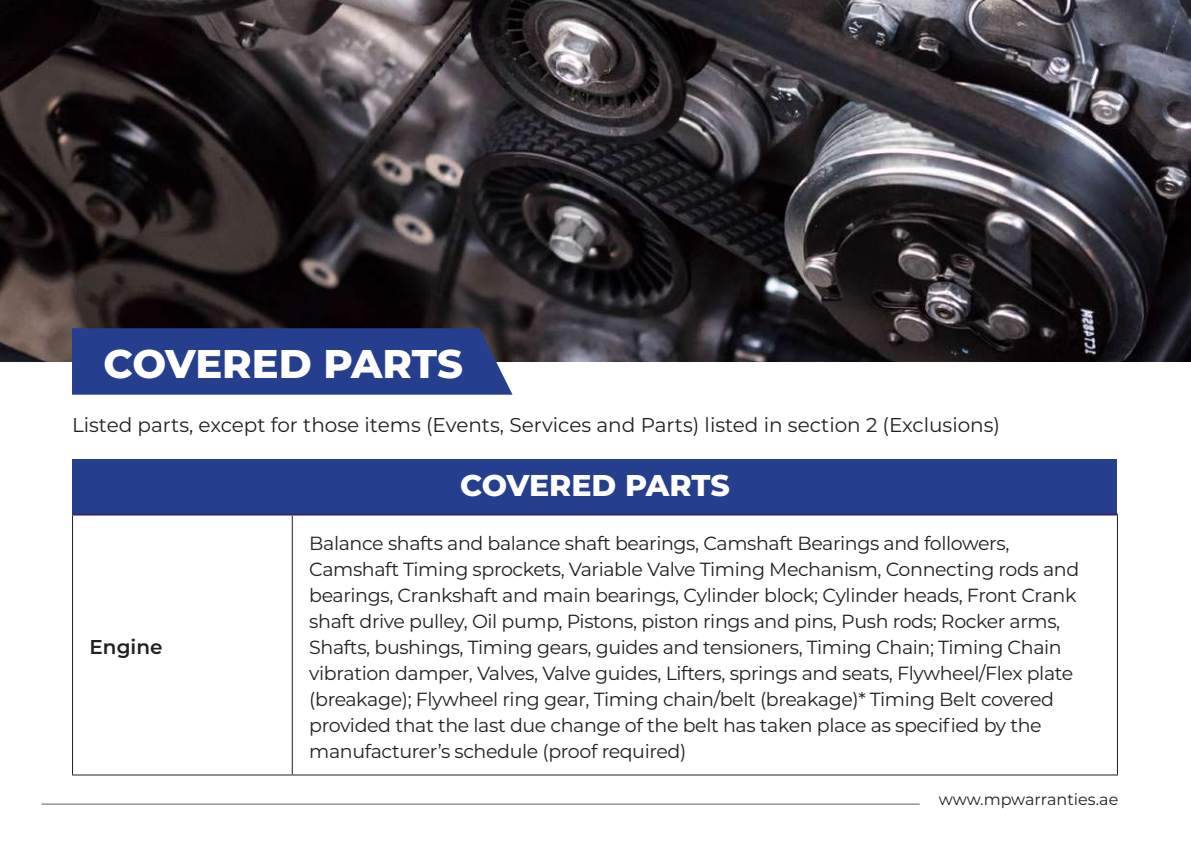
<style>
.page{position:relative;width:1191px;height:842px;background:#fff}
.page>*{position:absolute;margin:0;border:0;box-sizing:border-box;transform-origin:0 0}
.t1{font:800 40px "Montserrat";letter-spacing:-.005em;color:#fff}
.t2{font:800 30px "Montserrat";letter-spacing:-.005em;color:#fff}
.t3{font:20px "Montserrat";color:#231f20}
.t4{font:600 20px "Montserrat";color:#231f20}
.t5{font:19px/26px "Montserrat";letter-spacing:-.02em;color:#231f20}
.t6{font:16px "Montserrat";color:#231f20}
</style>
<div class="page">
<hr style="left:42px;top:804px;width:877px;height:1px;background:#5d6164">
<img style="left:0;top:0;width:1191px;height:361px">
<div style="left:72px;top:328px;width:440px;height:67px;background:#253f8e"></div>
<div style="left:72px;top:459px;width:1045px;height:55px;background:#253f8e"></div>
<hr style="left:72px;top:515px;width:1px;height:259px;background:#231f20">
<hr style="left:292px;top:515px;width:1px;height:259px;background:#231f20">
<hr style="left:1117px;top:515px;width:1px;height:259px;background:#231f20">
<hr style="left:72px;top:774px;width:220px;height:1px;background:#231f20">
<hr style="left:292px;top:774px;width:826px;height:1px;background:#231f20">
<hr style="left:72px;top:513px;width:220px;height:2px;background:#362776">
<hr style="left:292px;top:513px;width:826px;height:2px;background:#362776">
<h1 class="t1" style="left:103px;top:334px;width:361px">COVERED PARTS</h1>
<p class="t3" style="left:72px;top:411px;width:929px">Listed parts, except for those items (Events, Services and Parts) listed in section 2 (Exclusions(</p>
<p class="t4" style="left:90px;top:633px;width:75px">Engine</p>
<h2 class="t2" style="left:460px;top:464px;width:271px">COVERED PARTS</h2>
<p class="t5" style="left:309px;top:529px;width:771px">Balance shafts and balance shaft bearings, Camshaft Bearings and followers, Camshaft Timing sprockets, Variable Valve Timing Mechanism, Connecting rods and bearings, Crankshaft and main bearings, Cylinder block; Cylinder heads, Front Crank shaft drive pulley, Oil pump, Pistons, piston rings and pins, Push rods; Rocker arms, Shafts, bushings, Timing gears, guides and tensioners, Timing Chain; Timing Chain vibration damper, Valves, Valve guides, Lifters, springs and seats, Flywheel/Flex plate (breakage); Flywheel ring gear, Timing chain/belt (breakage)* Timing Belt covered provided that the last due change of the belt has taken place as specified by the manufacturer s’ schedule (proof required(</p>
<p class="t6" style="left:938px;top:788px;width:181px">www.mpwarranties.ae</p>
</div>
